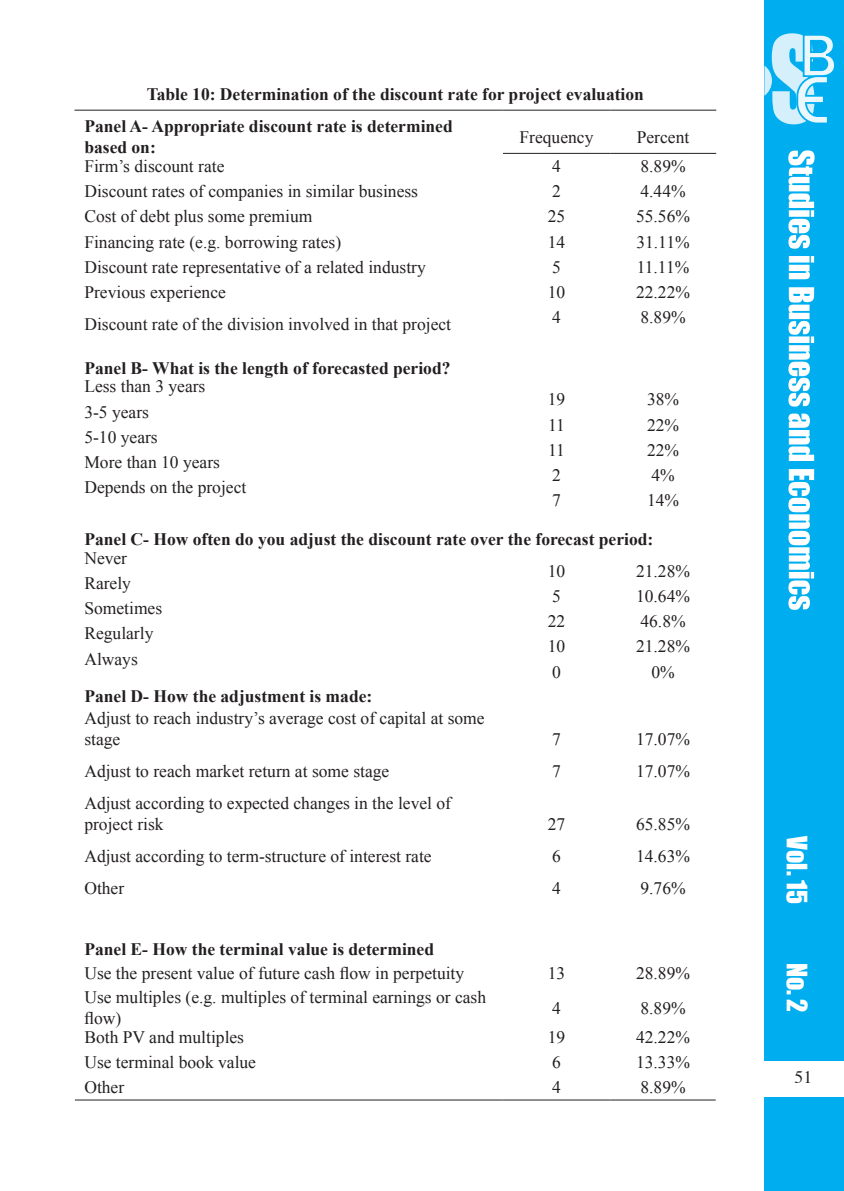
<style>
.page{position:relative;width:844px;height:1191px;background:#fff}
.page>*{position:absolute;margin:0;border:0;box-sizing:border-box;transform-origin:0 0}
.t1{font:26.07px "Impact";color:#fff}
.t2{font:17.5px/21px "Times New Roman";color:#231f20}
.t3{font:700 17.5px/21px "Times New Roman";color:#231f20}
.t4{font:17.5px "Times";color:#231f20}
</style>
<div class="page">
<div style="left:764px;top:0;width:79px;height:1060px;background:#00aeef"></div>
<div style="left:764px;top:1098px;width:79px;height:93px;background:#00aeef"></div>
<svg style="left:764px;top:33px;width:70px;height:92px"></svg>
<svg style="left:788px;top:150px;width:26px;height:99px"></svg>
<svg style="left:788px;top:256px;width:25px;height:23px"></svg>
<svg style="left:788px;top:287px;width:25px;height:119px"></svg>
<svg style="left:788px;top:413px;width:25px;height:48px"></svg>
<svg style="left:788px;top:469px;width:25px;height:141px"></svg>
<hr style="left:75px;top:1099px;width:427px;height:1px;background:#231f20">
<hr style="left:502px;top:1099px;width:108px;height:1px;background:#231f20">
<hr style="left:610px;top:1099px;width:105px;height:1px;background:#231f20">
<hr style="left:74px;top:110px;width:428px;height:1px;background:#231f20">
<hr style="left:502px;top:110px;width:108px;height:1px;background:#231f20">
<hr style="left:610px;top:110px;width:106px;height:1px;background:#231f20">
<hr style="left:503px;top:153px;width:107px;height:1px;background:#231f20">
<hr style="left:610px;top:153px;width:106px;height:1px;background:#231f20">
<p class="t3" style="left:147px;top:83px;width:498px">Table 10: Determination of the discount rate for project evaluation</p>
<p class="t3" style="left:84px;top:115px;width:370px">Panel A- Appropriate discount rate is determined based on:</p>
<p class="t2" style="left:519px;top:126px;width:75px">Frequency</p>
<p class="t2" style="left:636px;top:126px;width:54px">Percent</p>
<p class="t2" style="left:84px;top:156px;width:141px">Firm’s discount rate</p>
<p class="t2" style="left:552px;top:156px;width:10px">4</p>
<p class="t2" style="left:640px;top:156px;width:47px">8.89%</p>
<p class="t2" style="left:84px;top:181px;width:335px">Discount rates of companies in similar business</p>
<p class="t2" style="left:552px;top:181px;width:10px">2</p>
<p class="t2" style="left:640px;top:181px;width:47px">4.44%</p>
<p class="t2" style="left:84px;top:206px;width:229px">Cost of debt plus some premium</p>
<p class="t2" style="left:547px;top:206px;width:19px">25</p>
<p class="t2" style="left:636px;top:206px;width:55px">55.56%</p>
<p class="t2" style="left:84px;top:231px;width:258px">Financing rate (e.g. borrowing rates)</p>
<p class="t2" style="left:547px;top:231px;width:19px">14</p>
<p class="t2" style="left:636px;top:231px;width:55px">31.11%</p>
<p class="t2" style="left:84px;top:256px;width:343px">Discount rate representative of a related industry</p>
<p class="t2" style="left:552px;top:256px;width:10px">5</p>
<p class="t2" style="left:636px;top:256px;width:54px">11.11%</p>
<p class="t2" style="left:84px;top:281px;width:143px">Previous experience</p>
<p class="t2" style="left:547px;top:281px;width:19px">10</p>
<p class="t2" style="left:636px;top:281px;width:55px">22.22%</p>
<p class="t2" style="left:84px;top:313px;width:368px">Discount rate of the division involved in that project</p>
<p class="t2" style="left:552px;top:307px;width:10px">4</p>
<p class="t2" style="left:640px;top:307px;width:47px">8.89%</p>
<p class="t3" style="left:84px;top:357px;width:367px">Panel B- What is the length of forecasted period?</p>
<p class="t2" style="left:84px;top:376px;width:123px">Less than 3 years</p>
<p class="t2" style="left:547px;top:389px;width:19px">19</p>
<p class="t2" style="left:646px;top:389px;width:34px">38%</p>
<p class="t2" style="left:84px;top:401px;width:66px">3-5 years</p>
<p class="t2" style="left:548px;top:414px;width:18px">11</p>
<p class="t2" style="left:646px;top:414px;width:34px">22%</p>
<p class="t2" style="left:84px;top:426px;width:75px">5-10 years</p>
<p class="t2" style="left:548px;top:439px;width:18px">11</p>
<p class="t2" style="left:646px;top:439px;width:34px">22%</p>
<p class="t2" style="left:84px;top:451px;width:137px">More than 10 years</p>
<p class="t2" style="left:552px;top:464px;width:10px">2</p>
<p class="t2" style="left:651px;top:464px;width:25px">4%</p>
<p class="t2" style="left:84px;top:476px;width:163px">Depends on the project</p>
<p class="t2" style="left:552px;top:490px;width:10px">7</p>
<p class="t2" style="left:646px;top:490px;width:34px">14%</p>
<p class="t3" style="left:84px;top:528px;width:570px">Panel C- How often do you adjust the discount rate over the forecast period:</p>
<p class="t2" style="left:84px;top:547px;width:44px">Never</p>
<p class="t2" style="left:547px;top:560px;width:19px">10</p>
<p class="t2" style="left:636px;top:560px;width:55px">21.28%</p>
<p class="t2" style="left:84px;top:572px;width:48px">Rarely</p>
<p class="t2" style="left:552px;top:585px;width:10px">5</p>
<p class="t2" style="left:636px;top:585px;width:55px">10.64%</p>
<p class="t2" style="left:84px;top:597px;width:79px">Sometimes</p>
<p class="t2" style="left:547px;top:610px;width:19px">22</p>
<p class="t2" style="left:640px;top:610px;width:47px">46.8%</p>
<p class="t2" style="left:84px;top:622px;width:71px">Regularly</p>
<p class="t2" style="left:547px;top:636px;width:19px">10</p>
<p class="t2" style="left:636px;top:636px;width:55px">21.28%</p>
<p class="t2" style="left:84px;top:648px;width:55px">Always</p>
<p class="t2" style="left:552px;top:661px;width:10px">0</p>
<p class="t2" style="left:651px;top:661px;width:25px">0%</p>
<p class="t3" style="left:84px;top:685px;width:289px">Panel D- How the adjustment is made:</p>
<p class="t2" style="left:84px;top:708px;width:401px">Adjust to reach industry’s average cost of capital at some stage</p>
<p class="t2" style="left:552px;top:729px;width:10px">7</p>
<p class="t2" style="left:636px;top:729px;width:55px">17.07%</p>
<p class="t2" style="left:84px;top:761px;width:306px">Adjust to reach market return at some stage</p>
<p class="t2" style="left:552px;top:761px;width:10px">7</p>
<p class="t2" style="left:636px;top:761px;width:55px">17.07%</p>
<p class="t2" style="left:84px;top:792px;width:368px">Adjust according to expected changes in the level of project risk</p>
<p class="t2" style="left:547px;top:813px;width:19px">27</p>
<p class="t2" style="left:636px;top:813px;width:55px">65.85%</p>
<p class="t2" style="left:84px;top:845px;width:349px">Adjust according to term-structure of interest rate</p>
<p class="t2" style="left:552px;top:845px;width:10px">6</p>
<p class="t2" style="left:636px;top:845px;width:55px">14.63%</p>
<p class="t2" style="left:84px;top:877px;width:41px">Other</p>
<p class="t2" style="left:552px;top:877px;width:10px">4</p>
<p class="t2" style="left:640px;top:877px;width:47px">9.76%</p>
<p class="t3" style="left:84px;top:938px;width:351px">Panel E- How the terminal value is determined</p>
<p class="t2" style="left:84px;top:962px;width:381px">Use the present value of future cash flow in perpetuity</p>
<p class="t2" style="left:547px;top:962px;width:19px">13</p>
<p class="t2" style="left:636px;top:962px;width:55px">28.89%</p>
<p class="t2" style="left:84px;top:986px;width:403px">Use multiples (e.g. multiples of terminal earnings or cash flow)</p>
<p class="t2" style="left:552px;top:997px;width:10px">4</p>
<p class="t2" style="left:640px;top:997px;width:47px">8.89%</p>
<p class="t2" style="left:84px;top:1026px;width:161px">Both PV and multiples</p>
<p class="t2" style="left:547px;top:1026px;width:19px">19</p>
<p class="t2" style="left:636px;top:1026px;width:55px">42.22%</p>
<p class="t2" style="left:84px;top:1051px;width:173px">Use terminal book value</p>
<p class="t2" style="left:552px;top:1051px;width:10px">6</p>
<p class="t2" style="left:636px;top:1051px;width:55px">13.33%</p>
<p class="t2" style="left:84px;top:1076px;width:41px">Other</p>
<p class="t2" style="left:552px;top:1076px;width:10px">4</p>
<p class="t2" style="left:640px;top:1076px;width:47px">8.89%</p>
<h1 class="t1" style="left:817px;top:836px;width:69px;rotate:90deg">Vol. 15</h1>
<h1 class="t1" style="left:817px;top:962px;width:51px;rotate:90deg">No. 2</h1>
<p class="t4" style="left:794px;top:1060px;width:19px">51</p>
</div>
